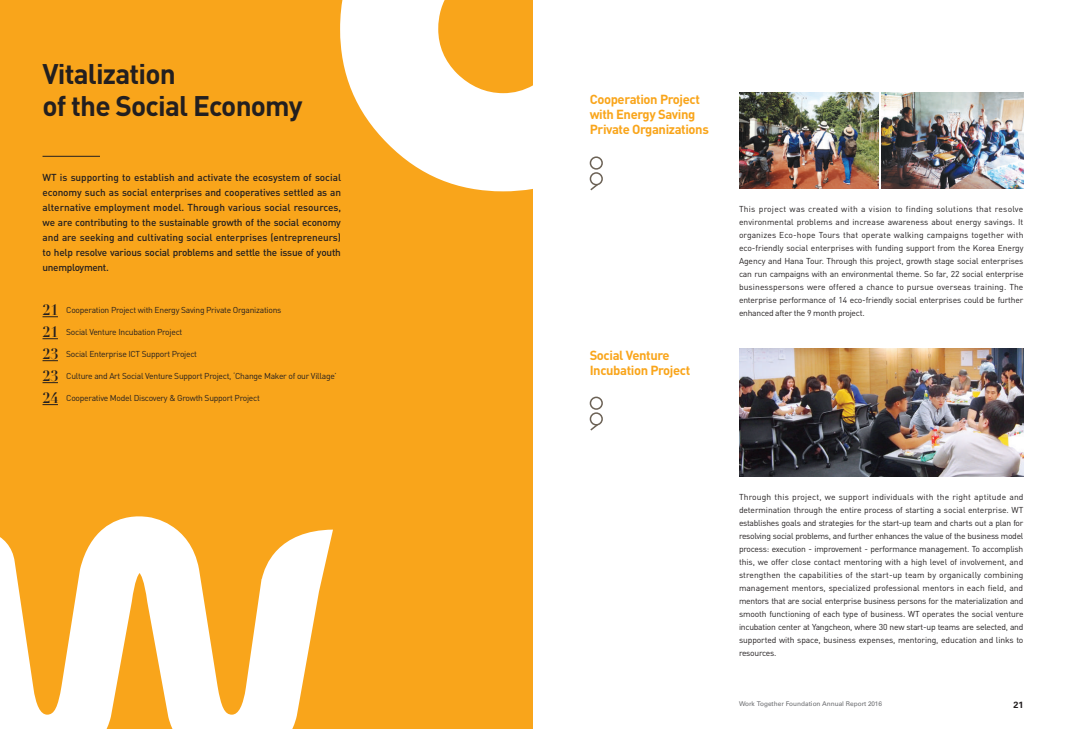
<style>
.page{position:relative;width:1066px;height:729px;background:#fff}
.page>*{position:absolute;margin:0;border:0;box-sizing:border-box;transform-origin:0 0}
.t1{font:700 28px/32px "DIN";letter-spacing:-.03em;color:#231f20}
.t2{font:700 14.6px "Didot";color:#231f20}
.t3{font:700 13px/15px "DIN";letter-spacing:-.03em;color:#f9a51b}
.t4{font:500 10px/15px "DIN";letter-spacing:-.02em;color:#231f20;text-align:justify}
.t5{font:700 9px "Univers LT Std";color:#231f20}
.t6{font:8.5px/13px "DIN";letter-spacing:-.03em;color:#231f20;text-align:justify}
.t7{font:6.5px "Univers LT Std";color:#6c6d70}
</style>
<div class="page">
<svg style="left:0;top:0;width:533px;height:729px;fill:#f9a51b"></svg>
<hr style="left:43px;top:156px;width:57px;height:1px;background:#231f20">
<svg style="left:43px;top:316px;width:15px;height:1px"></svg>
<svg style="left:43px;top:360px;width:15px;height:1px"></svg>
<svg style="left:43px;top:404px;width:15px;height:1px"></svg>
<svg style="left:43px;top:382px;width:15px;height:1px"></svg>
<svg style="left:43px;top:338px;width:15px;height:1px"></svg>
<div style="left:590px;top:412px;width:13px;height:13px;border:2px solid #6c6256;border-radius:50%"></div>
<svg style="left:590px;top:422px;width:9px;height:9px"></svg>
<div style="left:590px;top:396px;width:13px;height:14px;border:2px solid #6c6256;border-radius:50%"></div>
<img style="left:739px;top:348px;width:284px;height:128px">
<div style="left:590px;top:172px;width:13px;height:13px;border:2px solid #6c6256;border-radius:50%"></div>
<svg style="left:590px;top:182px;width:9px;height:9px"></svg>
<div style="left:590px;top:156px;width:13px;height:14px;border:2px solid #6c6256;border-radius:50%"></div>
<img style="left:739px;top:92px;width:139px;height:97px">
<img style="left:881px;top:92px;width:142px;height:97px">
<h1 class="t1" style="left:43px;top:57px;width:262px">Vitalization<br>of the Social Economy</h1>
<p class="t4" style="left:43px;top:169px;width:300px">WT is supporting to establish and activate the ecosystem of social economy such as social enterprises and cooperatives settled as an alternative employment model. Through various social resources, we are contributing to the sustainable growth of the social economy and are seeking and cultivating social enterprises (entrepreneurs) to help resolve various social problems and settle the issue of youth unemployment.</p>
<p class="t6" style="left:66px;top:303px;width:217px">Cooperation Project with Energy Saving Private Organizations</p>
<p class="t6" style="left:66px;top:325px;width:118px">Social Venture Incubation Project</p>
<p class="t6" style="left:66px;top:347px;width:132px">Social Enterprise ICT Support Project</p>
<p class="t6" style="left:66px;top:369px;width:272px">Culture and Art Social Venture Support Project, ‘Change Maker of our Village’</p>
<p class="t6" style="left:66px;top:391px;width:195px">Cooperative Model Discovery &amp; Growth Support Project</p>
<h2 class="t2" style="left:43px;top:300px;width:18px">21</h2>
<h2 class="t2" style="left:43px;top:344px;width:18px">23</h2>
<h2 class="t2" style="left:43px;top:388px;width:18px">24</h2>
<h2 class="t2" style="left:43px;top:322px;width:18px">21</h2>
<h2 class="t2" style="left:43px;top:366px;width:18px">23</h2>
<h3 class="t3" style="left:590px;top:91px;width:121px">Cooperation Project with Energy Saving<br>Private Organizations</h3>
<h3 class="t3" style="left:590px;top:347px;width:102px">Social Venture<br>Incubation Project</h3>
<p class="t6" style="left:739px;top:202px;width:286px">This project was created with a vision to finding solutions that resolve environmental problems and increase awareness about energy savings. It organizes Eco-hope Tours that operate walking campaigns together with eco-friendly social enterprises with funding support from the Korea Energy Agency and Hana Tour. Through this project, growth stage social enterprises can run campaigns with an environmental theme. So far, 22 social enterprise businesspersons were offered a chance to pursue overseas training. The enterprise performance of 14 eco-friendly social enterprises could be further enhanced after the 9 month project.</p>
<p class="t6" style="left:739px;top:490px;width:286px">Through this project, we support individuals with the right aptitude and determination through the entire process of starting a social enterprise. WT establishes goals and strategies for the start-up team and charts out a plan for resolving social problems, and further enhances the value of the business model process: execution - improvement - performance management. To accomplish this, we offer close contact mentoring with a high level of involvement, and strengthen the capabilities of the start-up team by organically combining management mentors, specialized professional mentors in each field, and mentors that are social enterprise business persons for the materialization and smooth functioning of each type of business. WT operates the social venture incubation center at Yangcheon, where 30 new start-up teams are selected, and supported with space, business expenses, mentoring, education and links to resources.</p>
<p class="t7" style="left:739px;top:699px;width:145px">Work Together Foundation Annual Report 2016</p>
<p class="t5" style="left:1013px;top:699px;width:12px">21</p>
</div>
